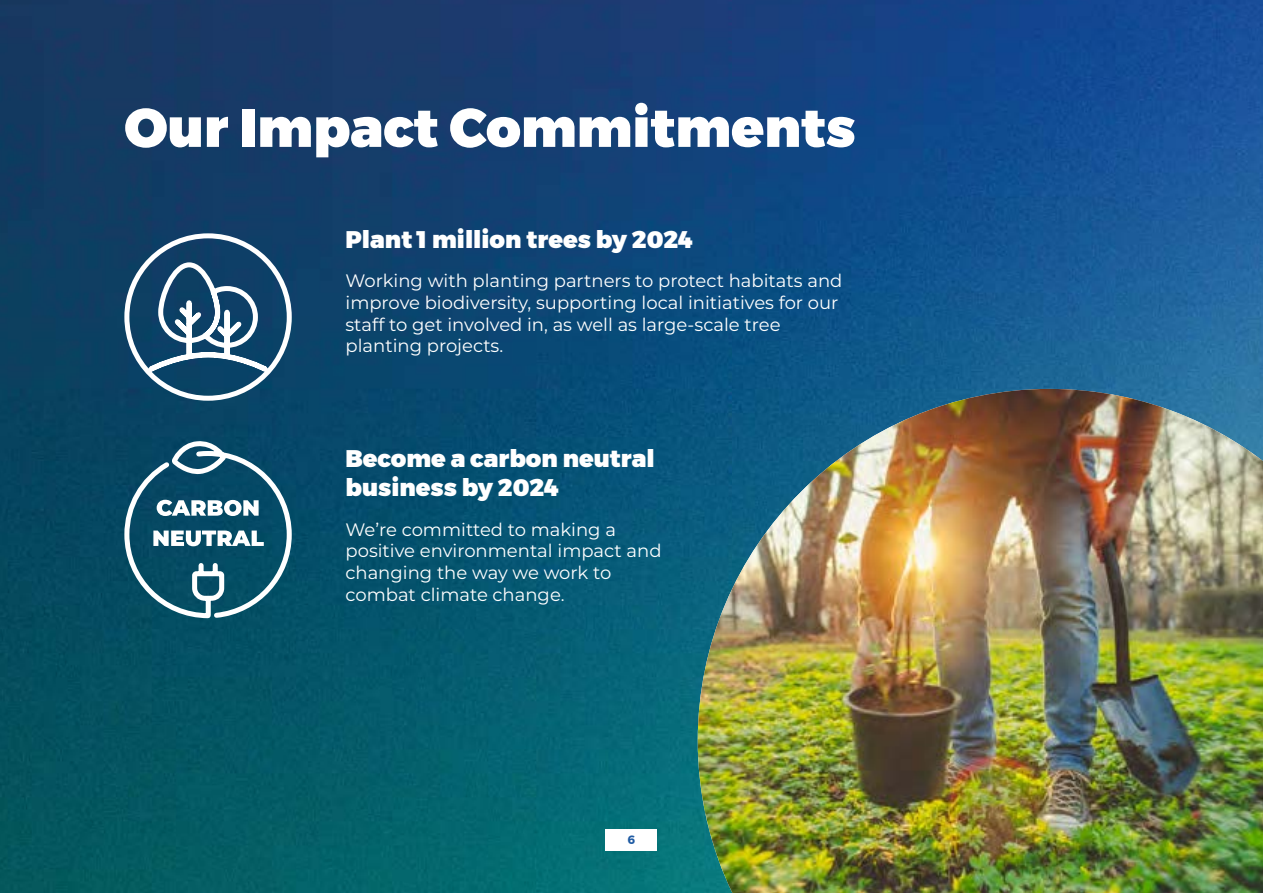
<style>
.page{position:relative;width:1263px;height:893px;background:#fff}
.page>*{position:absolute;margin:0;border:0;box-sizing:border-box;transform-origin:0 0}
.t1{font:900 54px "Montserrat";color:#fff}
.t2{font:900 24px/28.8px "Montserrat";color:#fff}
.t3{font:18px/21.6px "Montserrat";color:#fff}
.t4{font:700 12px "Montserrat";color:#1f5ba3}
</style>
<div class="page">
<img style="left:0;top:0;width:732px;height:893px">
<img style="left:732px;top:0;width:531px;height:389px">
<svg style="left:606px;top:829px;width:51px;height:21px"></svg>
<img style="left:698px;top:389px;width:565px;height:504px">
<svg style="left:124px;top:441px;width:168px;height:177px"></svg>
<svg style="left:124px;top:233px;width:168px;height:168px"></svg>
<h1 class="t1" style="left:124px;top:83px;width:733px">Our Impact Commitments</h1>
<h2 class="t2" style="left:345px;top:225px;width:349px">Plant 1 million trees by 2024</h2>
<p class="t3" style="left:345px;top:269px;width:498px">Working with planting partners to protect habitats and improve biodiversity, supporting local initiatives for our staff to get involved in, as well as large-scale tree planting projects.</p>
<h2 class="t2" style="left:345px;top:445px;width:311px">Become a carbon neutral business by 2024</h2>
<p class="t3" style="left:345px;top:518px;width:318px">We’re committed to making a positive environmental impact and changing the way we work to combat climate change.</p>
<p class="t4" style="left:628px;top:830px;width:9px">6</p>
</div>
